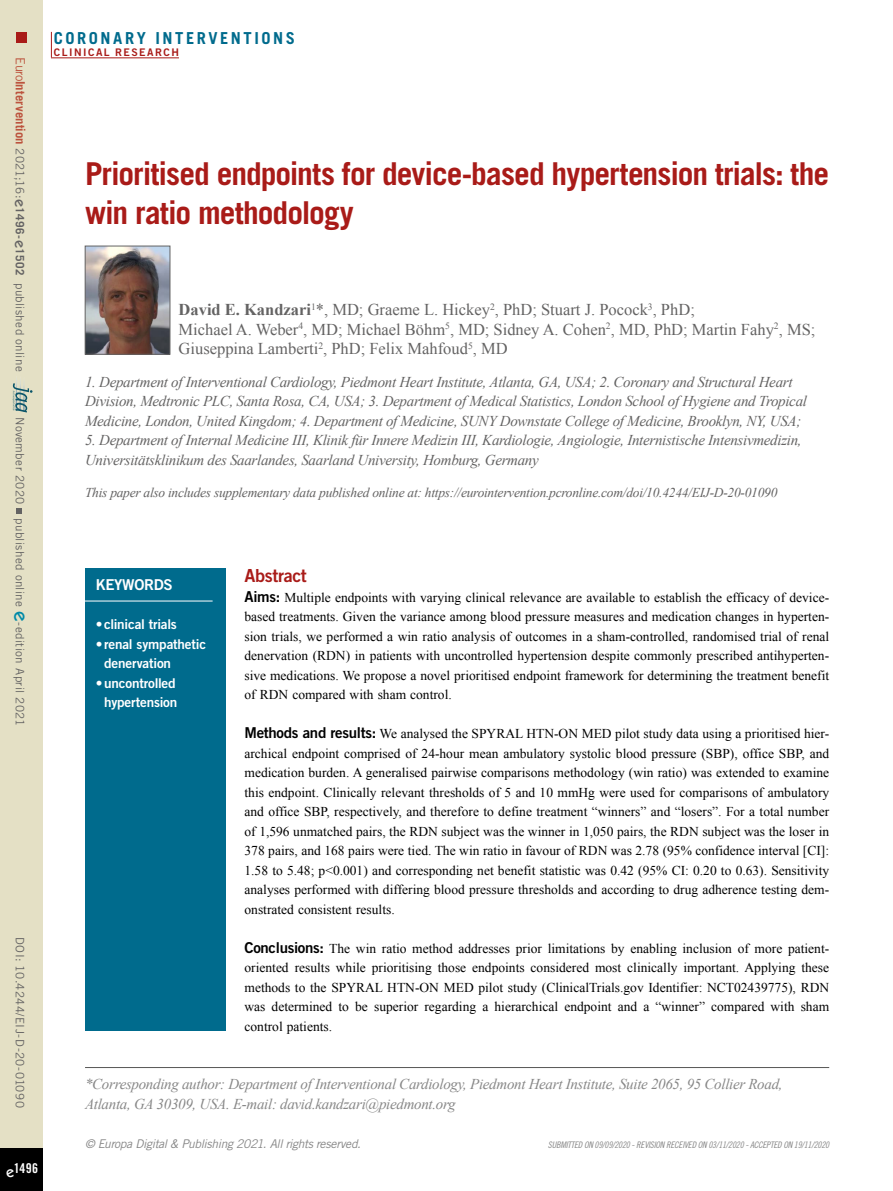
<style>
.page{position:relative;width:893px;height:1191px;background:#fff}
.page>*{position:absolute;margin:0;border:0;box-sizing:border-box;transform-origin:0 0}
.t1{font:700 31.5px/39px "Trade Gothic LT Std";letter-spacing:-.03em;color:#a91b18}
.t2{font:18px "Trade Gothic LT Std Bd 2";letter-spacing:-.02em;color:#a91b18}
.t3{font:16.5px/19.5px "Times New Roman";color:#646363}
.t4{font:700 16.5px "Trade Gothic LT Std";letter-spacing:.155em;color:#006b8d}
.t5{font:italic 15px/19.5px "Times New Roman";letter-spacing:-.02em;color:#646363}
.t6{font:italic 15px/19.5px "Times New Roman";letter-spacing:-.02em;color:#878787}
.t7{font:15px "Trade Gothic LT Std Bd 2";letter-spacing:-.02em;color:#fff}
.t8{font:13.5px/19.5px "Times New Roman";color:#000;text-align:justify}
.t9{font:italic 13.5px "Times New Roman";letter-spacing:-.02em;color:#646363}
.t10{font:13.5px/19.5px "Trade Gothic LT Std Bd 2";letter-spacing:-.015em;color:#fff}
.t11{font:13.5px "Trade Gothic LT Std Bd Cn 20";color:#fff}
.t12{font:italic 12px "Trade Gothic LT Std";letter-spacing:-.03em;color:#878787}
.t13{font:11.7px "Trade Gothic LT Std";letter-spacing:.03em;color:#646363}
.t14{font:10.5px "Trade Gothic LT Std Bd 2";letter-spacing:.14em;color:#a91b18}
.t15{font:9px "Trade Gothic LT Std Cn 18 Obl";letter-spacing:-.02em;color:#878787}
.s1{font-size:12.75px;color:#bc533d}
.s2{font-weight:700;font-size:12.75px;color:#bc533d}
.s3{font-family:"ITC Kabel Std";font-weight:500;font-size:15px}
.s4{font-weight:700}
.s5{font-family:"ITC Kabel Std";font-weight:500;font-size:19.5px;color:#008aa8}
.s6{font-family:"Trade Gothic LT Std Bd 2";font-size:15px}
</style>
<div class="page">
<div style="left:0;top:0;width:43px;height:1191px;background:#e4e0c5"></div>
<div style="left:0;top:1148px;width:43px;height:43px;background:#000"></div>
<div style="left:16px;top:32px;width:10px;height:10px;background:#a91b18"></div>
<svg style="left:12px;top:383px;width:21px;height:29px"></svg>
<svg style="left:16px;top:508px;width:5px;height:6px"></svg>
<svg style="left:51px;top:32px;width:1px;height:25px"></svg>
<hr style="left:51px;top:57px;width:128px;height:1px;background:#a91b18">
<hr style="left:85px;top:1067px;width:744px;height:1px;background:#575756">
<div style="left:85px;top:568px;width:140px;height:462px;background:#006b8d"></div>
<hr style="left:83px;top:600px;width:130px;height:1px;background:#fff">
<img style="left:87px;top:248px;width:81px;height:104px">
<div style="left:85px;top:246px;width:85px;height:108px;border:1px solid #646363"></div>
<p class="t13" style="left:27px;top:57px;width:315px;rotate:90deg"><span class="s1">Euro</span><span class="s2">Intervention</span> 2021;16:<span class="s3">e</span><span class="s4">1496-</span><span class="s3">e</span><span class="s4">1502</span> published online</p>
<p class="t13" style="left:27px;top:417px;width:311px;rotate:90deg">November 2020 published online <span class="s5">e</span>-edition April 2021</p>
<p class="t13" style="left:27px;top:937px;width:172px;rotate:90deg">DOI: 10.4244/EIJ-D-20-01090</p>
<p class="t11" style="left:6px;top:1160px;width:34px"><span class="s3">e</span>1496</p>
<p class="t4" style="left:54px;top:28px;width:243px">CORONARY INTERVENTIONS</p>
<p class="t14" style="left:54px;top:45px;width:127px">CLINICAL RESEARCH</p>
<h1 class="t1" style="left:85px;top:154px;width:746px">Prioritised endpoints for device-based hypertension trials: the win ratio methodology</h1>
<p class="t3" style="left:179px;top:300px;width:638px"><span class="s4">David E. Kandzari</span><sup>1</sup>*, MD; Graeme L. Hickey<sup>2</sup>, PhD; Stuart J. Pocock<sup>3</sup>, PhD;<br>Michael A. Weber<sup>4</sup>, MD; Michael Böhm<sup>5</sup>, MD; Sidney A. Cohen<sup>2</sup>, MD, PhD; Martin Fahy<sup>2</sup>, MS;<br>Giuseppina Lamberti<sup>2</sup>, PhD; Felix Mahfoud<sup>5</sup>, MD</p>
<p class="t5" style="left:85px;top:371px;width:723px">1. Department of Interventional Cardiology, Piedmont Heart Institute, Atlanta, GA, USA; 2. Coronary and Structural Heart<br>Division, Medtronic PLC, Santa Rosa, CA, USA; 3. Department of Medical Statistics, London School of Hygiene and Tropical<br>Medicine, London, United Kingdom; 4. Department of Medicine, SUNY Downstate College of Medicine, Brooklyn, NY, USA;</p>
<p class="t5" style="left:85px;top:430px;width:718px">5. Department of Internal Medicine III, Klinik für Innere Medizin III, Kardiologie, Angiologie, Internistische Intensivmedizin,<br>Universitätsklinikum des Saarlandes, Saarland University, Homburg, Germany</p>
<p class="t9" style="left:85px;top:483px;width:694px">This paper also includes supplementary data published online at: https://eurointervention.pcronline.com/doi/10.4244/EIJ-D-20-01090</p>
<p class="t7" style="left:96px;top:575px;width:79px">KEYWORDS</p>
<p class="t10" style="left:96px;top:614px;width:83px">• clinical trials</p>
<p class="t10" style="left:104px;top:634px;width:103px;text-indent:-9px">• renal sympathetic denervation</p>
<p class="t10" style="left:96px;top:672px;width:83px;text-align:right">•uncontrolled hypertension</p>
<h2 class="t2" style="left:244px;top:564px;width:64px">Abstract</h2>
<p class="t8" style="left:244px;top:587px;width:586px"><span class="s6">Aims:</span> Multiple endpoints with varying clinical relevance are available to establish the efficacy of device&shy;based treatments. Given the variance among blood pressure measures and medication changes in hyperten&shy;sion trials, we performed a win ratio analysis of outcomes in a sham-controlled, randomised trial of renal denervation (RDN) in patients with uncontrolled hypertension despite commonly prescribed antihyperten&shy;sive medications. We propose a novel prioritised endpoint framework for determining the treatment benefit of RDN compared with sham control.</p>
<p class="t8" style="left:244px;top:723px;width:586px"><span class="s6">Methods and results:</span> We analysed the SPYRAL HTN-ON MED pilot study data using a prioritised hier&shy;archical endpoint comprised of 24-hour mean ambulatory systolic blood pressure (SBP), office SBP, and medication burden. A generalised pairwise comparisons methodology (win ratio) was extended to examine this endpoint. Clinically relevant thresholds of 5 and 10 mmHg were used for comparisons of ambulatory and office SBP, respectively, and therefore to define treatment “winners” and “losers”. For a total number of 1,596 unmatched pairs, the RDN subject was the winner in 1,050 pairs, the RDN subject was the loser in 378 pairs, and 168 pairs were tied. The win ratio in favour of RDN was 2.78 (95% confidence interval [CI]:<br>1.58 to 5.48; p&lt;0.001) and corresponding net benefit statistic was 0.42 (95% CI: 0.20 to 0.63). Sensitivity analyses performed with differing blood pressure thresholds and according to drug adherence testing dem&shy;onstrated consistent results.</p>
<p class="t8" style="left:244px;top:938px;width:586px"><span class="s6">Conclusions:</span> The win ratio method addresses prior limitations by enabling inclusion of more patient&shy;oriented results while prioritising those endpoints considered most clinically important. Applying these methods to the SPYRAL HTN-ON MED pilot study (ClinicalTrials.gov Identifier: NCT02439775), RDN was determined to be superior regarding a hierarchical endpoint and a “winner” compared with sham control patients.</p>
<p class="t6" style="left:85px;top:1074px;width:699px">*Corresponding author: Department of Interventional Cardiology, Piedmont Heart Institute, Suite 2065, 95 Collier Road,<br>Atlanta, GA 30309, USA. E-mail: david.kandzari@piedmont.org</p>
<p class="t12" style="left:85px;top:1137px;width:277px">© Europa Digital &amp; Publishing 2021. All rights reserved.</p>
<p class="t15" style="left:548px;top:1139px;width:283px">SUBMITTED ON 09/09/2020 - REVISION RECEIVED ON 03/11/2020 - ACCEPTED ON 19/11/2020</p>
</div>
